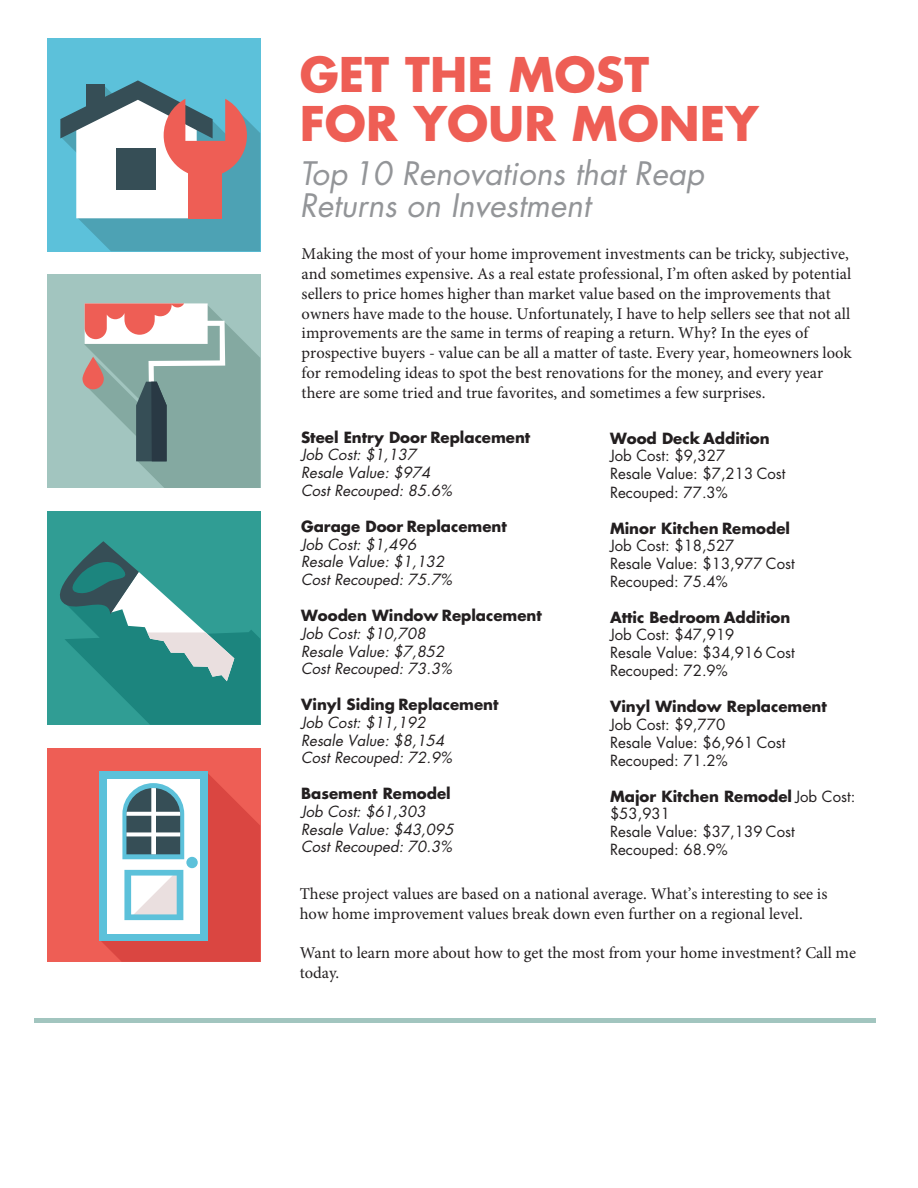
<style>
.page{position:relative;width:918px;height:1188px;background:#fff}
.page>*{position:absolute;margin:0;border:0;box-sizing:border-box;transform-origin:0 0}
.t1{font:700 46.5px/49.8px "Futura Std";color:#ee5e55}
.t2{font:italic 31.5px/31.8px "Futura Std";color:#939598}
.t3{font:16.5px/19.8px "Minion Pro";color:#231f20}
.t4{font:15px/18.1px "Futura Std";color:#231f20}
.t5{font:italic 15px/17.9px "Futura Std";color:#231f20}
.t6{font:700 15px "Futura Std";color:#231f20}
.s1{font-weight:700}
</style>
<div class="page">
<div style="left:47px;top:275px;width:213px;height:213px;background:#a2c5bf"></div>
<svg style="left:84px;top:303px;width:176px;height:185px"></svg>
<svg style="left:82px;top:357px;width:22px;height:32px"></svg>
<div style="left:47px;top:512px;width:213px;height:213px;background:#309d94"></div>
<svg style="left:60px;top:541px;width:200px;height:184px"></svg>
<div style="left:47px;top:38px;width:213px;height:213px;background:#5cc1da"></div>
<svg style="left:60px;top:80px;width:200px;height:171px"></svg>
<div style="left:189px;top:161px;width:33px;height:57px;background:#ee5e55"></div>
<div style="left:47px;top:749px;width:213px;height:213px;background:#ee5e55"></div>
<svg style="left:101px;top:772px;width:159px;height:190px"></svg>
<div style="left:186px;top:857px;width:12px;height:11px;background:#5cc1da;border-radius:50%"></div>
<hr style="left:34px;top:1018px;width:841px;height:4px;background:#a2c5bf">
<h1 class="t1" style="left:300px;top:49px;width:460px">GET THE MOST<br>FOR YOUR MONEY</h1>
<h2 class="t2" style="left:300px;top:158px;width:406px">Top 10 Renovations that Reap<br>Returns on Investment</h2>
<p class="t3" style="left:302px;top:244px;width:552px">Making the most of your home improvement investments can be tricky, subjective, and sometimes expensive. As a real estate professional, I’m often asked by potential sellers to price homes higher than market value based on the improvements that owners have made to the house. Unfortunately, I have to help sellers see that not all improvements are the same in terms of reaping a return. Why? In the eyes of prospective buyers - value can be all a matter of taste. Every year, homeowners look for remodeling ideas to spot the best renovations for the money, and every year there are some tried and true favorites, and sometimes a few surprises.</p>
<p class="t6" style="left:301px;top:427px;width:231px">Steel Entry Door Replacement</p>
<p class="t5" style="left:301px;top:446px;width:153px">Job Cost: $1,137<br>Resale Value: $974<br>Cost Recouped: 85.6%</p>
<p class="t6" style="left:301px;top:517px;width:207px">Garage Door Replacement</p>
<p class="t5" style="left:301px;top:535px;width:153px">Job Cost: $1,496<br>Resale Value: $1,132<br>Cost Recouped: 75.7%</p>
<p class="t6" style="left:301px;top:606px;width:242px">Wooden Window Replacement</p>
<p class="t5" style="left:301px;top:624px;width:153px">Job Cost: $10,708<br>Resale Value: $7,852<br>Cost Recouped: 73.3%</p>
<p class="t6" style="left:301px;top:695px;width:199px">Vinyl Siding Replacement</p>
<p class="t5" style="left:301px;top:714px;width:153px">Job Cost: $11,192<br>Resale Value: $8,154<br>Cost Recouped: 72.9%</p>
<p class="t6" style="left:301px;top:784px;width:151px">Basement Remodel</p>
<p class="t5" style="left:301px;top:803px;width:154px">Job Cost: $61,303<br>Resale Value: $43,095<br>Cost Recouped: 70.3%</p>
<p class="t6" style="left:610px;top:428px;width:161px">Wood Deck Addition</p>
<p class="t4" style="left:610px;top:447px;width:177px">Job Cost: $9,327<br>Resale Value: $7,213 Cost<br>Recouped: 77.3%</p>
<p class="t6" style="left:610px;top:518px;width:182px">Minor Kitchen Remodel</p>
<p class="t4" style="left:610px;top:537px;width:186px">Job Cost: $18,527<br>Resale Value: $13,977 Cost<br>Recouped: 75.4%</p>
<p class="t6" style="left:610px;top:607px;width:182px">Attic Bedroom Addition</p>
<p class="t4" style="left:610px;top:626px;width:186px">Job Cost: $47,919<br>Resale Value: $34,916 Cost<br>Recouped: 72.9%</p>
<p class="t6" style="left:610px;top:696px;width:218px">Vinyl Window Replacement</p>
<p class="t4" style="left:610px;top:715px;width:177px">Job Cost: $9,770<br>Resale Value: $6,961 Cost<br>Recouped: 71.2%</p>
<p class="t4" style="left:610px;top:788px;width:247px;line-height:17.7px"><span class="s1">Major Kitchen Remodel</span> Job Cost: $53,931<br>Resale Value: $37,139 Cost<br>Recouped: 68.9%</p>
<p class="t3" style="left:300px;top:884px;width:529px">These project values are based on a national average. What’s interesting to see is how home improvement values break down even further on a regional level.</p>
<p class="t3" style="left:300px;top:943px;width:558px">Want to learn more about how to get the most from your home investment? Call me today.</p>
</div>
